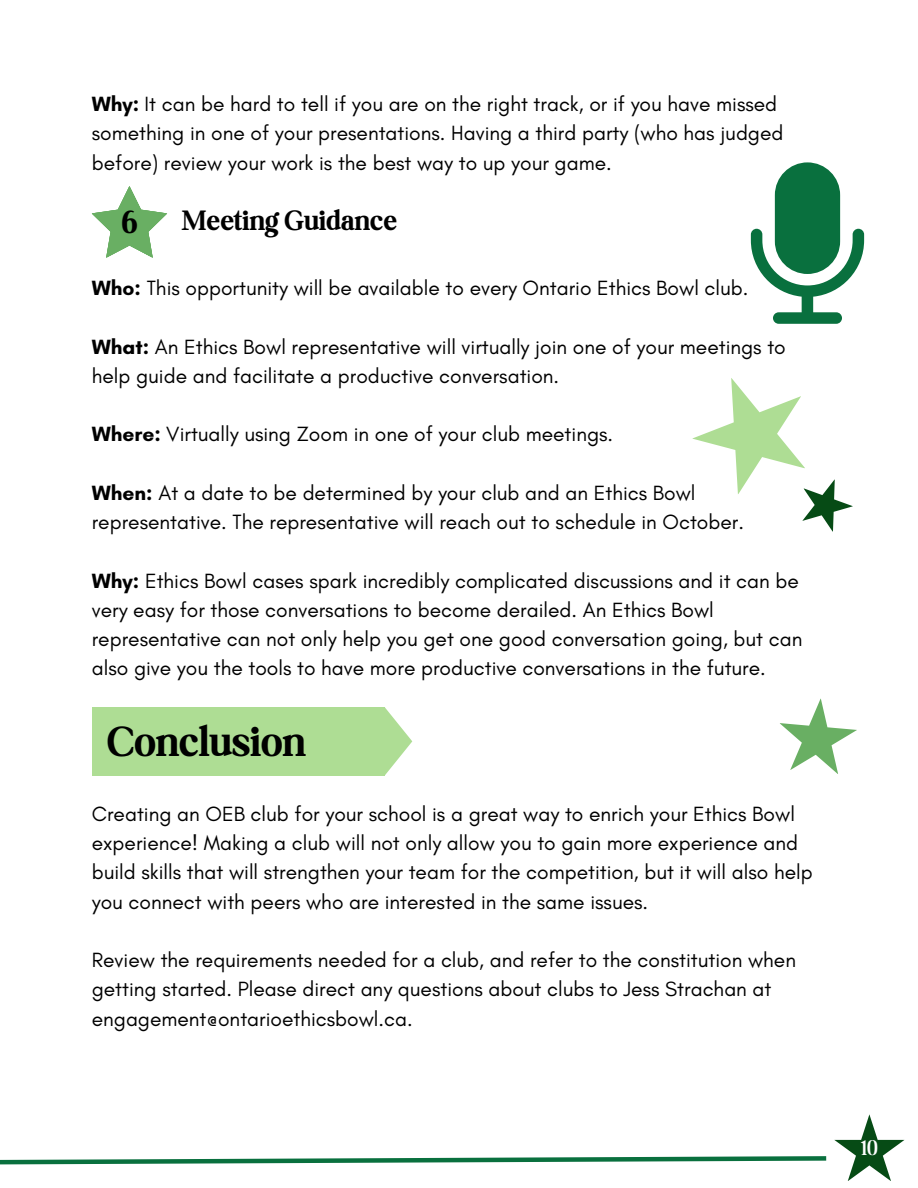
<style>
.page{position:relative;width:918px;height:1188px;background:#fff}
.page>*{position:absolute;margin:0;border:0;box-sizing:border-box;transform-origin:0 0}
.t1{font:700 45px "Boston Angel";color:#000}
.t2{font:700 36px "Boston Angel";color:#000}
.t3{font:700 30px "Boston Angel";color:#000}
.t4{font:300 24px "Boston Angel";color:#fff}
.t5{font:21px/29.2px "Glacial Indifference";color:#000}
.s1{font-weight:700}
</style>
<div class="page">
<svg style="left:0;top:1114px;width:904px;height:67px"></svg>
<svg style="left:92px;top:186px;width:75px;height:72px"></svg>
<div style="left:93px;top:707px;width:292px;height:69px;background:#aedd94"></div>
<svg style="left:385px;top:708px;width:27px;height:67px"></svg>
<svg style="left:751px;top:162px;width:113px;height:161px"></svg>
<svg style="left:692px;top:378px;width:161px;height:154px"></svg>
<svg style="left:780px;top:698px;width:77px;height:76px"></svg>
<p class="t5" style="left:92px;top:89px;width:693px"><span class="s1">Why:</span> It can be hard to tell if you are on the right track, or if you have missed something in one of your presentations. Having a third party (who has judged before) review your work is the best way to up your game.</p>
<p class="t2" style="left:121px;top:200px;width:18px">6</p>
<p class="t3" style="left:182px;top:203px;width:217px">Meeting Guidance</p>
<p class="t5" style="left:92px;top:273px;width:658px"><span class="s1">Who:</span> This opportunity will be available to every Ontario Ethics Bowl club.</p>
<p class="t5" style="left:92px;top:332px;width:696px"><span class="s1">What:</span> An Ethics Bowl representative will virtually join one of your meetings to help guide and facilitate a productive conversation.</p>
<p class="t5" style="left:92px;top:419px;width:523px"><span class="s1">Where:</span> Virtually using Zoom in one of your club meetings.</p>
<p class="t5" style="left:92px;top:478px;width:654px"><span class="s1">When:</span> At a date to be determined by your club and an Ethics Bowl representative. The representative will reach out to schedule in October.</p>
<p class="t5" style="left:92px;top:566px;width:712px"><span class="s1">Why:</span> Ethics Bowl cases spark incredibly complicated discussions and it can be very easy for those conversations to become derailed. An Ethics Bowl representative can not only help you get one good conversation going, but can also give you the tools to have more productive conversations in the future.</p>
<p class="t1" style="left:107px;top:715px;width:200px">Conclusion</p>
<p class="t5" style="left:92px;top:799px;width:723px">Creating an OEB club for your school is a great way to enrich your Ethics Bowl experience! Making a club will not only allow you to gain more experience and build skills that will strengthen your team for the competition, but it will also help you connect with peers who are interested in the same issues.</p>
<p class="t5" style="left:92px;top:945px;width:706px">Review the requirements needed for a club, and refer to the constitution when getting started. Please direct any questions about clubs to Jess Strachan at engagement@ontarioethicsbowl.ca.</p>
<p class="t4" style="left:861px;top:1133px;width:18px">10</p>
</div>
